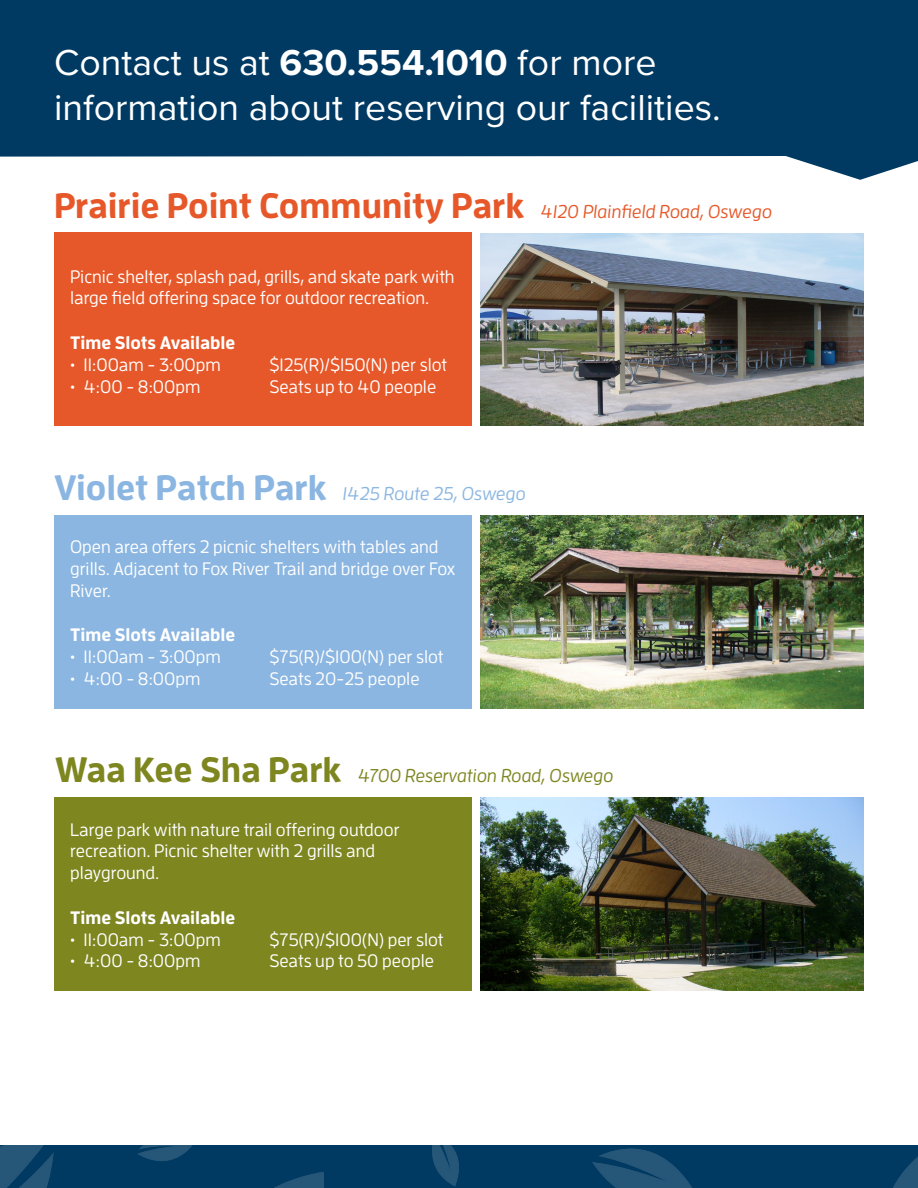
<style>
.page{position:relative;width:918px;height:1188px;background:#fff}
.page>*{position:absolute;margin:0;border:0;box-sizing:border-box;transform-origin:0 0}
.t1{font:37.5px/45px "Proxima Nova";color:#fff}
.t2{font:700 35.25px "Enzo OT";color:#e65829}
.t3{font:700 35.25px "Enzo OT";color:#8bb6e1}
.t4{font:700 35.25px "Enzo OT";color:#7e8620}
.t5{font:italic 500 18.6px "Enzo OT";color:#7e8620}
.t6{font:italic 500 18.6px "Enzo OT";color:#e65829}
.t7{font:italic 500 18.6px "Enzo OT";color:#8bb6e1}
.t8{font:500 18px/21.6px "Enzo OT";color:#fff}
.t9{font:700 18px "Enzo OT";color:#fff}
.s1{font-weight:700}
</style>
<div class="page">
<img style="left:0;top:1145px;width:918px;height:43px">
<svg style="left:0;top:0;width:918px;height:180px;background:#1e5175"></svg>
<div style="left:54px;top:233px;width:418px;height:193px;background:#e65829"></div>
<img style="left:480px;top:233px;width:384px;height:193px">
<div style="left:54px;top:797px;width:418px;height:194px;background:#7e8620"></div>
<img style="left:480px;top:798px;width:384px;height:193px">
<div style="left:54px;top:515px;width:418px;height:193px;background:#8bb6e1"></div>
<img style="left:480px;top:515px;width:384px;height:193px">
<p class="t1" style="left:54px;top:38px;width:668px">Contact us at <span class="s1">630.554.1010</span> for more information about reserving our facilities.</p>
<p class="t2" style="left:54px;top:183px;width:472px">Prairie Point Community Park</p>
<p class="t6" style="left:541px;top:200px;width:233px">4120 Plainfield Road, Oswego</p>
<p class="t8" style="left:70px;top:265px;width:386px">Picnic shelter, splash pad, grills, and skate park with large field offering space for outdoor recreation.</p>
<p class="t9" style="left:70px;top:332px;width:167px">Time Slots Available</p>
<p class="t8" style="left:70px;top:354px;width:152px">• 11:00am - 3:00pm</p>
<p class="t8" style="left:70px;top:375px;width:132px">• 4:00 - 8:00pm</p>
<p class="t8" style="left:269px;top:354px;width:179px">$125(R)/$150(N) per slot</p>
<p class="t8" style="left:269px;top:375px;width:168px">Seats up to 40 people</p>
<p class="t3" style="left:54px;top:465px;width:274px">Violet Patch Park</p>
<p class="t7" style="left:343px;top:483px;width:185px">1425 Route 25, Oswego</p>
<p class="t8" style="left:70px;top:536px;width:387px">Open area offers 2 picnic shelters with tables and grills. Adjacent to Fox River Trail and bridge over Fox<br>River.</p>
<p class="t9" style="left:70px;top:624px;width:167px">Time Slots Available</p>
<p class="t8" style="left:70px;top:646px;width:152px">• 11:00am - 3:00pm</p>
<p class="t8" style="left:70px;top:667px;width:132px">• 4:00 - 8:00pm</p>
<p class="t8" style="left:269px;top:646px;width:176px">$75(R)/$100(N) per slot</p>
<p class="t8" style="left:269px;top:667px;width:152px">Seats 20-25 people</p>
<p class="t4" style="left:55px;top:748px;width:288px">Waa Kee Sha Park</p>
<p class="t5" style="left:358px;top:765px;width:257px">4700 Reservation Road, Oswego</p>
<p class="t8" style="left:70px;top:818px;width:331px">Large park with nature trail offering outdoor recreation. Picnic shelter with 2 grills and playground.</p>
<p class="t9" style="left:70px;top:906px;width:167px">Time Slots Available</p>
<p class="t8" style="left:70px;top:928px;width:152px">• 11:00am - 3:00pm</p>
<p class="t8" style="left:70px;top:950px;width:132px">• 4:00 - 8:00pm</p>
<p class="t8" style="left:269px;top:928px;width:176px">$75(R)/$100(N) per slot</p>
<p class="t8" style="left:269px;top:950px;width:166px">Seats up to 50 people</p>
</div>
